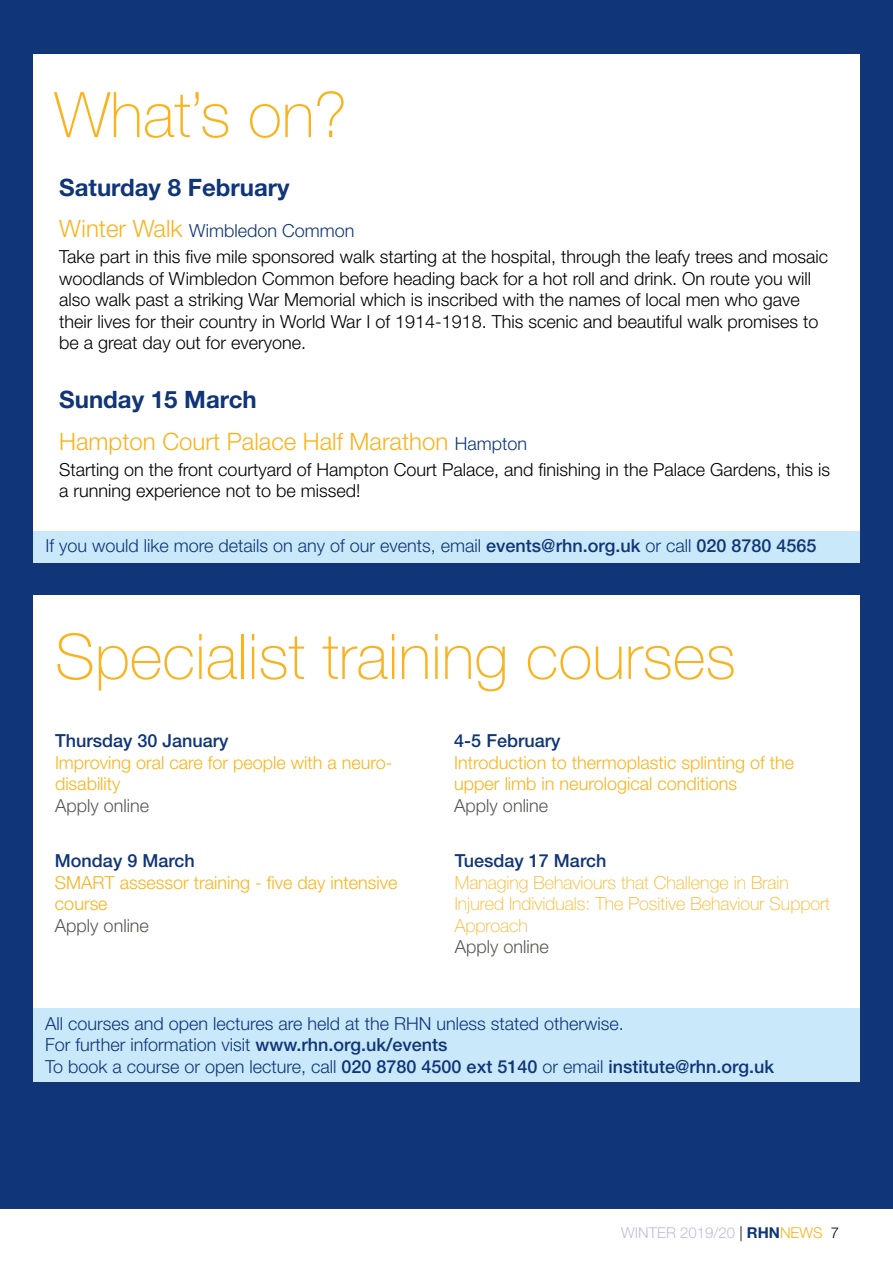
<style>
.page{position:relative;width:893px;height:1263px;background:#fff}
.page>*{position:absolute;margin:0;border:0;box-sizing:border-box;transform-origin:0 0}
.t1{font:100 63px "Helvetica Neue LT Std";color:#fab31e}
.t2{font:300 24px/41.5px "Helvetica Neue LT Std";color:#fab31e}
.t3{font:700 24px "Helvetica Neue LT Std";color:#103578}
.t4{font:300 18px/21.6px "Helvetica Neue LT Std";color:#000}
.t5{font:300 18px/21.6px "Helvetica Neue LT Std";color:#103578}
.t6{font:300 18px/21.6px "Helvetica Neue LT Std";color:#fab31e}
.t7{font:100 18px/21.6px "Helvetica Neue LT Std";color:#fab31e}
.t8{font:500 18px "Helvetica Neue LT Std";color:#103578}
.t9{font:300 18px "Helvetica Neue LT Std";color:#575756}
.t10{font:300 15px "Helvetica Neue LT Std";color:#c1bbde}
.s1{font-size:24px;color:#fab31e}
.s2{color:#103578}
.s3{font-weight:700;color:#103578}
.s4{font-size:18px;color:#103578}
.s5{font-weight:500}
.s6{color:#000}
.s7{color:#fab31e}
</style>
<div class="page">
<div style="left:0;top:0;width:893px;height:1209px;background:#103578"></div>
<div style="left:34px;top:54px;width:826px;height:477px;background:#fff"></div>
<div style="left:33px;top:531px;width:826px;height:31px;background:#c9e9fb"></div>
<div style="left:33px;top:596px;width:826px;height:429px;background:#fff"></div>
<div style="left:33px;top:1008px;width:826px;height:74px;background:#c9e9fb"></div>
<hr style="left:0;top:176px;width:1px;height:1033px;background:#bcd5d4">
<h1 class="t1" style="left:54px;top:79px;width:294px">What’s on?</h1>
<h2 class="t3" style="left:59px;top:172px;width:232px">Saturday 8 February</h2>
<p class="t4" style="left:59px;top:217px;width:770px;line-height:25.8px"><span class="s1">Winter Walk</span> <span class="s2">Wimbledon Common<br></span>Take part in this five mile sponsored walk starting at the hospital, through the leafy trees and mosaic</p>
<p class="t4" style="left:59px;top:267px;width:761px">woodlands of Wimbledon Common before heading back for a hot roll and drink. On route you will also walk past a striking War Memorial which is inscribed with the names of local men who gave their lives for their country in World War I of 1914-1918. This scenic and beautiful walk promises to be a great day out for everyone.</p>
<h2 class="t2" style="left:59px;top:378px;width:470px"><span class="s3">Sunday 15 March<br></span>Hampton Court Palace Half Marathon <span class="s4">Hampton</span></h2>
<p class="t4" style="left:59px;top:458px;width:772px">Starting on the front courtyard of Hampton Court Palace, and finishing in the Palace Gardens, this is a running experience not to be missed!</p>
<p class="t5" style="left:45px;top:534px;width:773px">If you would like more details on any of our events, email <span class="s5">events@rhn.org.uk</span> or call <span class="s5">020 8780 4565</span></p>
<h1 class="t1" style="left:55px;top:620px;width:682px">Specialist training courses</h1>
<p class="t8" style="left:55px;top:730px;width:175px">Thursday 30 January</p>
<p class="t6" style="left:55px;top:751px;width:339px">Improving oral care for people with a neuro&shy;disability</p>
<p class="t9" style="left:55px;top:794px;width:96px">Apply online</p>
<p class="t8" style="left:55px;top:850px;width:141px">Monday 9 March</p>
<p class="t6" style="left:55px;top:871px;width:344px">SMART assessor training - five day intensive course</p>
<p class="t9" style="left:55px;top:914px;width:96px">Apply online</p>
<p class="t8" style="left:454px;top:730px;width:108px">4-5 February</p>
<p class="t6" style="left:454px;top:751px;width:341px">Introduction to thermoplastic splinting of the upper limb in neurological conditions</p>
<p class="t9" style="left:454px;top:794px;width:96px">Apply online</p>
<p class="t8" style="left:455px;top:850px;width:153px">Tuesday 17 March</p>
<p class="t7" style="left:455px;top:871px;width:376px">Managing Behaviours that Challenge in Brain<br>Injured Individuals: The Positive Behaviour Support<br>Approach</p>
<p class="t9" style="left:455px;top:936px;width:96px">Apply online</p>
<p class="t5" style="left:45px;top:1012px;width:731px">All courses and open lectures are held at the RHN unless stated otherwise.<br>For further information visit <span class="s5">www.rhn.org.uk/events<br></span>To book a course or open lecture, call <span class="s5">020 8780 4500 ext 5140</span> or email <span class="s5">institute@rhn.org.uk</span></p>
<p class="t10" style="left:621px;top:1224px;width:219px">WINTER 2019/20 <span class="s6">|</span> <span class="s3">RHN</span><span class="s7">NEWS</span> <span class="s6">7</span></p>
</div>
